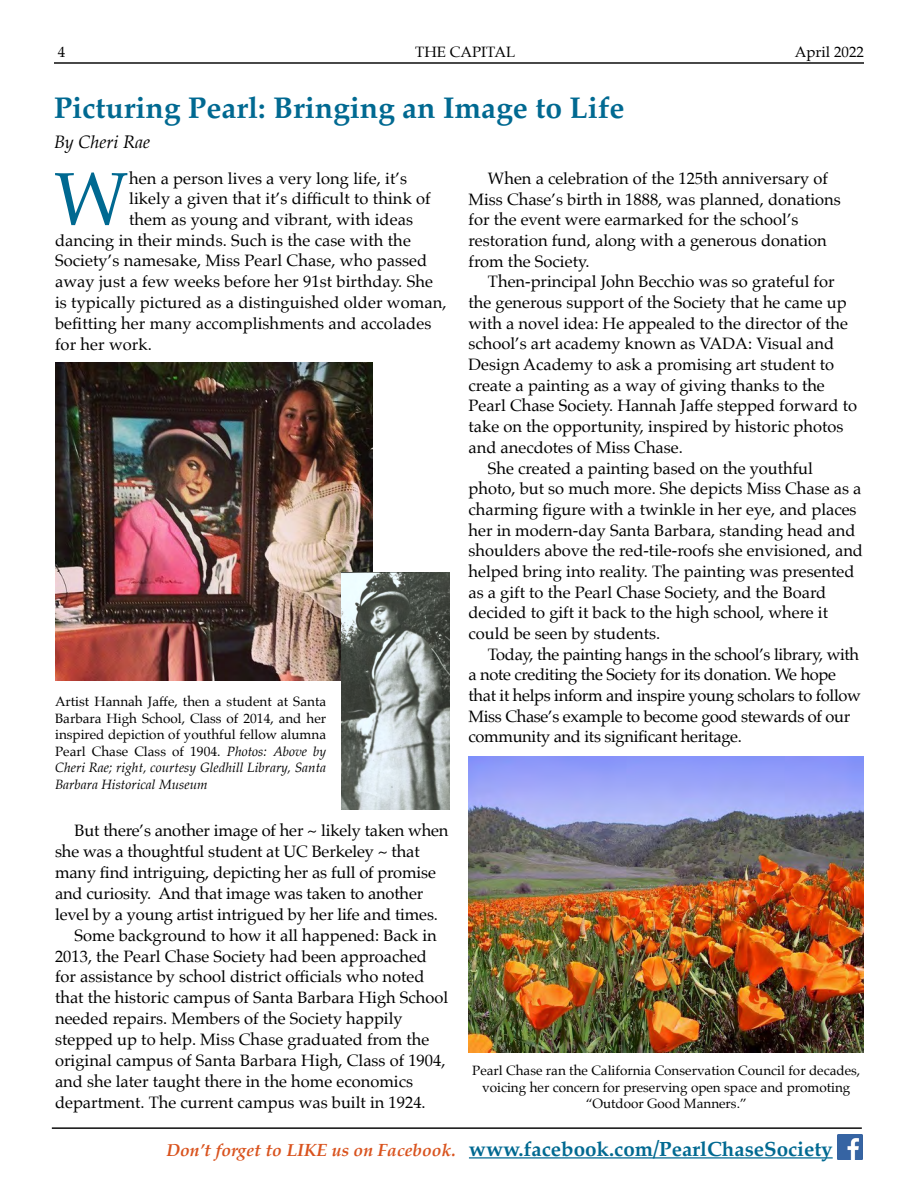
<style>
.page{position:relative;width:918px;height:1188px;background:#fff}
.page>*{position:absolute;margin:0;border:0;box-sizing:border-box;transform-origin:0 0}
.t1{font:74.55px "Palatino";color:#006991}
.t2{font:700 30px "Palatino";color:#006991}
.t3{font:700 20.55px "Palatino";color:#006991}
.t4{font:italic 18px "Palatino";color:#000}
.t5{font:16.5px/20.7px "Palatino";color:#000}
.t6{font:16.5px "Palatino";letter-spacing:-.02em;color:#000}
.t7{font:15px "Palatino";color:#000}
.t8{font:13.5px/16.5px "Palatino";color:#000;text-align:justify}
.s1{font-style:italic}
.s2{font-style:italic;font-size:17.55px;color:#d9531e}
</style>
<div class="page">
<hr style="left:469px;top:1157px;width:364px;height:2px;background:#006991">
<hr style="left:54px;top:62px;width:810px;height:2px;background:#000">
<hr style="left:52px;top:1127px;width:810px;height:2px;background:#000">
<img style="left:837px;top:1134px;width:25px;height:25px">
<img style="left:55px;top:363px;width:318px;height:318px">
<img style="left:341px;top:573px;width:108px;height:236px">
<img style="left:469px;top:756px;width:395px;height:297px">
<p class="t7" style="left:58px;top:39px;width:9px">4</p>
<p class="t7" style="left:415px;top:39px;width:101px">THE CAPITAL</p>
<p class="t7" style="left:795px;top:39px;width:71px">April 2022</p>
<h2 class="t2" style="left:54px;top:82px;width:572px">Picturing Pearl: Bringing an Image to Life</h2>
<p class="t4" style="left:54px;top:126px;width:98px">By Cheri Rae</p>
<h1 class="t1" style="left:54px;top:137px;width:76px">W</h1>
<p class="t5" style="left:129px;top:168px;width:280px">hen a person lives a very long life, it’s</p>
<p class="t5" style="left:129px;top:188px;width:303px">likely a given that it’s difficult to think of</p>
<p class="t5" style="left:129px;top:209px;width:285px">them as young and vibrant, with ideas</p>
<p class="t5" style="left:55px;top:230px;width:357px">dancing in their minds. Such is the case with the</p>
<p class="t5" style="left:55px;top:250px;width:374px">Society’s namesake, Miss Pearl Chase, who passed</p>
<p class="t5" style="left:55px;top:271px;width:379px">away just a few weeks before her 91st birthday. She</p>
<p class="t5" style="left:55px;top:292px;width:393px">is typically pictured as a distinguished older woman,</p>
<p class="t5" style="left:55px;top:313px;width:378px">befitting her many accomplishments and accolades</p>
<p class="t5" style="left:55px;top:334px;width:98px">for her work.</p>
<p class="t8" style="left:55px;top:694px;width:273px">Artist Hannah Jaffe, then a student at Santa Barbara High School, Class of 2014, and her inspired depiction of youthful fellow alumna Pearl Chase Class of 1904. <span class="s1">Photos: Above by Cheri Rae; right, courtesy Gledhill Library, Santa Barbara Historical Museum</span></p>
<p class="t5" style="left:75px;top:820px;width:376px">But there’s another image of her ~ likely taken when</p>
<p class="t5" style="left:55px;top:841px;width:366px">she was a thoughtful student at UC Berkeley ~ that</p>
<p class="t5" style="left:55px;top:862px;width:382px">many find intriguing, depicting her as full of promise</p>
<p class="t5" style="left:55px;top:883px;width:370px">and curiosity. And that image was taken to another</p>
<p class="t5" style="left:55px;top:904px;width:384px">level by a young artist intrigued by her life and times.</p>
<p class="t5" style="left:75px;top:925px;width:364px">Some background to how it all happened: Back in</p>
<p class="t5" style="left:55px;top:946px;width:373px">2013, the Pearl Chase Society had been approached</p>
<p class="t5" style="left:55px;top:966px;width:371px">for assistance by school district officials who noted</p>
<p class="t5" style="left:55px;top:987px;width:395px">that the historic campus of Santa Barbara High School</p>
<p class="t5" style="left:55px;top:1008px;width:349px">needed repairs. Members of the Society happily</p>
<p class="t5" style="left:55px;top:1029px;width:376px">stepped up to help. Miss Chase graduated from the</p>
<p class="t5" style="left:55px;top:1050px;width:392px">original campus of Santa Barbara High, Class of 1904,</p>
<p class="t5" style="left:55px;top:1071px;width:359px">and she later taught there in the home economics</p>
<p class="t5" style="left:55px;top:1092px;width:372px">department. The current campus was built in 1924.</p>
<p class="t5" style="left:469px;top:168px;width:374px;text-indent:19px">When a celebration of the 125th anniversary of Miss Chase’s birth in 1888, was planned, donations for the event were earmarked for the school’s restoration fund, along with a generous donation from the Society.</p>
<p class="t5" style="left:488px;top:271px;width:348px">Then-principal John Becchio was so grateful for</p>
<p class="t5" style="left:469px;top:292px;width:380px">the generous support of the Society that he came up</p>
<p class="t5" style="left:469px;top:313px;width:381px">with a novel idea: He appealed to the director of the</p>
<p class="t5" style="left:469px;top:333px;width:367px">school’s art academy known as VADA: Visual and</p>
<p class="t5" style="left:469px;top:354px;width:367px">Design Academy to ask a promising art student to</p>
<p class="t5" style="left:469px;top:375px;width:358px">create a painting as a way of giving thanks to the</p>
<p class="t5" style="left:469px;top:395px;width:390px">Pearl Chase Society. Hannah Jaffe stepped forward to</p>
<p class="t5" style="left:469px;top:416px;width:377px">take on the opportunity, inspired by historic photos</p>
<p class="t5" style="left:469px;top:437px;width:216px">and anecdotes of Miss Chase.</p>
<p class="t5" style="left:488px;top:457px;width:327px">She created a painting based on the youthful</p>
<p class="t5" style="left:469px;top:478px;width:394px">photo, but so much more. She depicts Miss Chase as a</p>
<p class="t5" style="left:469px;top:499px;width:390px">charming figure with a twinkle in her eye, and places</p>
<p class="t5" style="left:469px;top:519px;width:388px">her in modern-day Santa Barbara, standing head and</p>
<p class="t5" style="left:469px;top:540px;width:396px">shoulders above the red-tile-roofs she envisioned, and</p>
<p class="t5" style="left:469px;top:561px;width:388px">helped bring into reality. The painting was presented</p>
<p class="t5" style="left:469px;top:582px;width:359px">as a gift to the Pearl Chase Society, and the Board</p>
<p class="t5" style="left:469px;top:602px;width:361px">decided to gift it back to the high school, where it</p>
<p class="t5" style="left:469px;top:623px;width:193px">could be seen by students.</p>
<p class="t6" style="left:488px;top:640px;width:373px">Today, the painting hangs in the school’s library, with</p>
<p class="t6" style="left:469px;top:661px;width:369px">a note crediting the Society for its donation. We hope</p>
<p class="t6" style="left:469px;top:682px;width:394px">that it helps inform and inspire young scholars to follow</p>
<p class="t6" style="left:469px;top:702px;width:383px">Miss Chase’s example to become good stewards of our</p>
<p class="t6" style="left:469px;top:723px;width:275px">community and its significant heritage.</p>
<p class="t8" style="left:472px;top:1062px;width:390px;text-align:center">Pearl Chase ran the California Conservation Council for decades, voicing her concern for preserving open space and promoting “Outdoor Good Manners.”</p>
<p class="t3" style="left:167px;top:1131px;width:668px"><span class="s2">Don’t forget to LIKE us on Facebook.</span> www.facebook.com/PearlChaseSociety</p>
</div>
